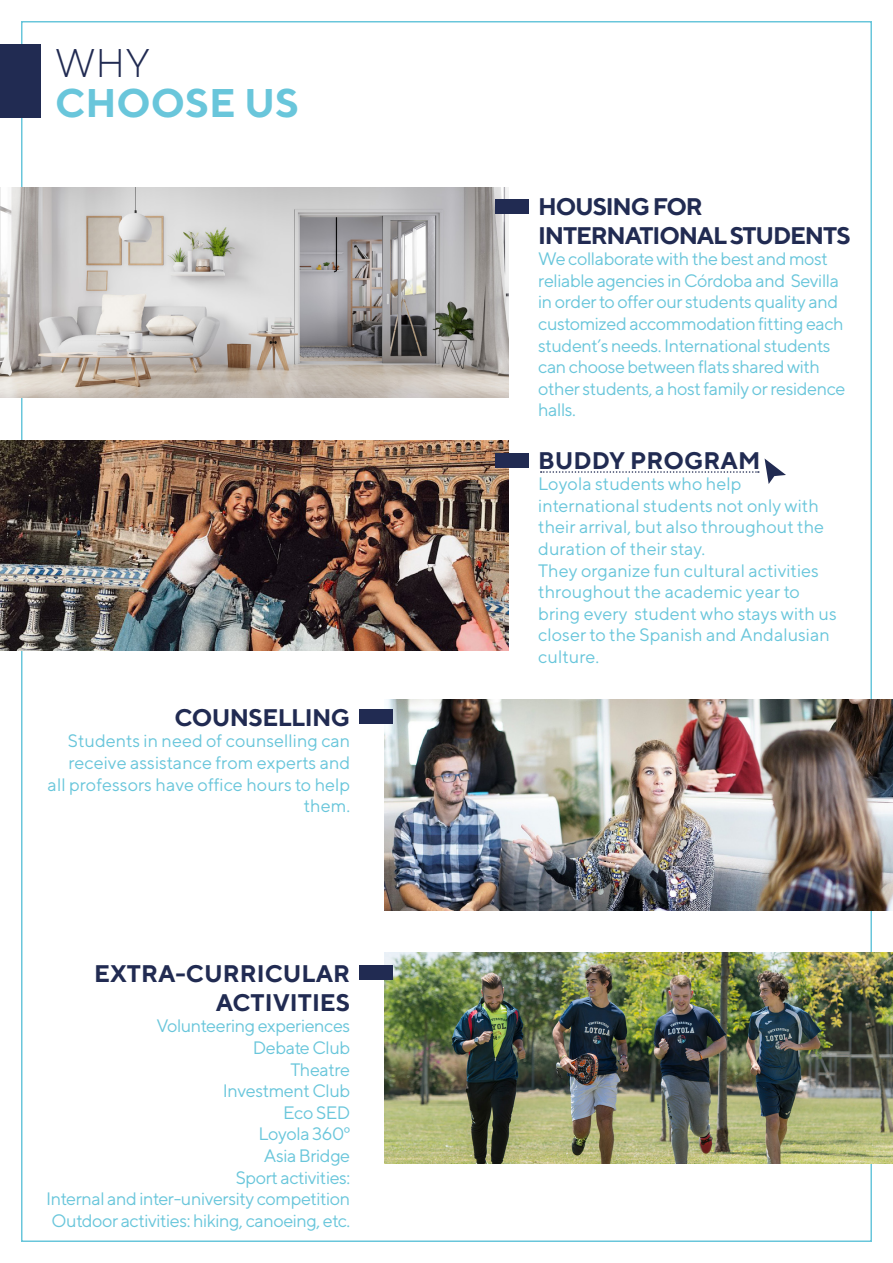
<style>
.page{position:relative;width:893px;height:1263px;background:#fff}
.page>*{position:absolute;margin:0;border:0;box-sizing:border-box;transform-origin:0 0}
.t1{font:700 39.9px "TT Norms";color:#69c6db}
.t2{font:300 39.9px "TT Norms";color:#212b52}
.t3{font:700 24px/28.8px "TT Norms";color:#212b52;text-align:right}
.t4{font:700 24px/28.8px "TT Norms";letter-spacing:-.05em;color:#212b52}
.t5{font:700 24px "TT Norms";letter-spacing:-.025em;color:#212b52}
.t6{font:18px/21.6px "TT Norms";letter-spacing:-.025em;color:#69c6db}
.t7{font:18px/21.6px "TT Norms";color:#69c6db}
</style>
<div class="page">
<div style="left:0;top:44px;width:41px;height:74px;background:#212b52"></div>
<img style="left:0;top:187px;width:508px;height:211px">
<img style="left:385px;top:699px;width:508px;height:211px">
<img style="left:0;top:440px;width:508px;height:211px">
<img style="left:385px;top:952px;width:508px;height:211px">
<div style="left:496px;top:200px;width:33px;height:14px;background:#212b52"></div>
<div style="left:496px;top:453px;width:33px;height:15px;background:#212b52"></div>
<div style="left:360px;top:709px;width:33px;height:15px;background:#212b52"></div>
<div style="left:360px;top:966px;width:33px;height:14px;background:#212b52"></div>
<svg style="left:541px;top:471px;width:218px;height:2px"></svg>
<svg style="left:765px;top:459px;width:21px;height:25px"></svg>
<h1 class="t2" style="left:55px;top:38px;width:97px">WHY</h1>
<h1 class="t1" style="left:55px;top:78px;width:245px">CHOOSE US</h1>
<h2 class="t5" style="left:175px;top:702px;width:177px">COUNSELLING</h2>
<p class="t7" style="left:48px;top:730px;width:304px;text-align:right">Students in need of counselling can receive assistance from experts and all professors have office hours to help them.</p>
<h2 class="t3" style="left:94px;top:958px;width:258px">EXTRA-CURRICULAR<br>ACTIVITIES</h2>
<p class="t6" style="left:46px;top:1015px;width:306px;text-align:right">Volunteering experiences<br>Debate Club<br>Theatre<br>Investment Club<br>Eco SED<br>Loyola 360º<br>Asia Bridge<br>Sport activities:<br>Internal and inter-university competition<br>Outdoor activities: hiking, canoeing, etc.</p>
<h2 class="t4" style="left:538px;top:191px;width:314px">HOUSING FOR<br>INTERNATIONAL STUDENTS</h2>
<p class="t6" style="left:538px;top:248px;width:309px">We collaborate with the best and most reliable agencies in Córdoba and Sevilla in order to offer our students quality and customized accommodation fitting each student’s needs. International students can choose between flats shared with other students, a host family or residence halls.</p>
<h2 class="t3" style="left:538px;top:445px;width:224px">BUDDY PROGRAM</h2>
<p class="t7" style="left:538px;top:473px;width:300px">Loyola students who help international students not only with their arrival, but also throughout the duration of their stay.<br>They organize fun cultural activities throughout the academic year to bring every student who stays with us closer to the Spanish and Andalusian culture.</p>
</div>
